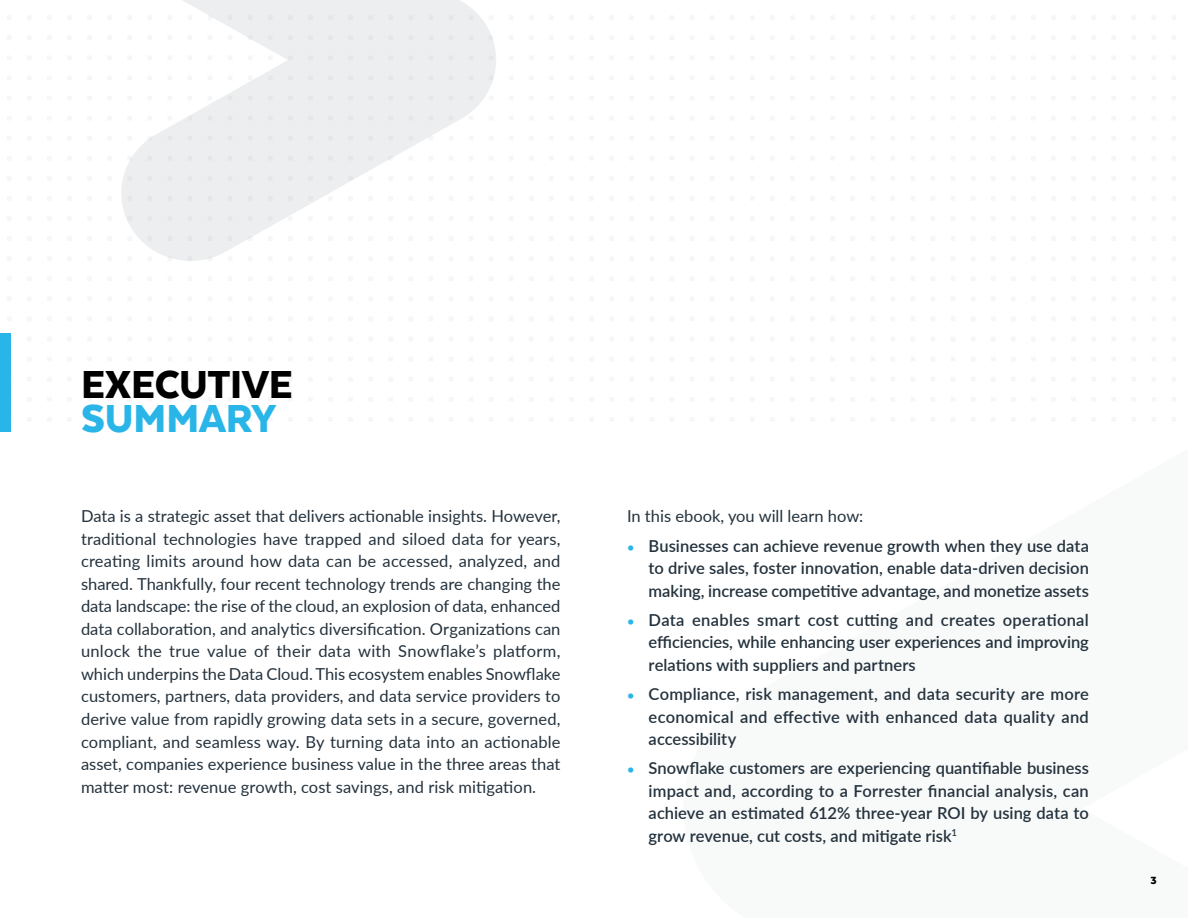
<style>
.page{position:relative;width:1188px;height:918px;background:#fff}
.page>*{position:absolute;margin:0;border:0;box-sizing:border-box;transform-origin:0 0}
.t1{font:900 45px "Texta";letter-spacing:-.005em;color:#000}
.t2{font:900 45px "Texta";color:#29b5e8}
.t3{font:16.5px/22.5px "Lato";color:#24323d;text-align:justify}
.t4{font:600 16.5px/22.5px "Lato";color:#24323d;text-align:justify}
.t5{font:900 12px "Texta";color:#000}
.s1{font-size:12.75px;color:#29b5e8}
</style>
<div class="page">
<svg style="left:121px;top:0;width:375px;height:261px;fill:#edeeef"></svg>
<div style="left:0;top:333px;width:11px;height:99px;background:#29b5e8"></div>
<h1 class="t1" style="left:81px;top:361px;width:213px">EXECUTIVE</h1>
<h1 class="t2" style="left:81px;top:395px;width:197px">SUMMARY</h1>
<p class="t3" style="left:81px;top:505px;width:481px">Data is a strategic asset that delivers actionable insights. However, traditional technologies have trapped and siloed data for years, creating limits around how data can be accessed, analyzed, and shared. Thankfully, four recent technology trends are changing the data landscape: the rise of the cloud, an explosion of data, enhanced data collaboration, and analytics diversification. Organizations can unlock the true value of their data with Snowflake’s platform, which underpins the Data Cloud. This ecosystem enables Snowflake customers, partners, data providers, and data service providers to derive value from rapidly growing data sets in a secure, governed, compliant, and seamless way. By turning data into an actionable asset, companies experience business value in the three areas that matter most: revenue growth, cost savings, and risk mitigation.</p>
<p class="t3" style="left:627px;top:505px;width:238px">In this ebook, you will learn how:</p>
<p class="t4" style="left:649px;top:534px;width:442px;text-indent:-22px"><span class="s1">•</span> Businesses can achieve revenue growth when they use data to drive sales, foster innovation, enable data-driven decision making, increase competitive advantage, and monetize assets</p>
<p class="t4" style="left:649px;top:608px;width:442px;text-indent:-22px"><span class="s1">•</span> Data enables smart cost cutting and creates operational efficiencies, while enhancing user experiences and improving relations with suppliers and partners</p>
<p class="t4" style="left:649px;top:682px;width:442px;text-indent:-22px"><span class="s1">•</span> Compliance, risk management, and data security are more economical and effective with enhanced data quality and accessibility</p>
<p class="t4" style="left:649px;top:756px;width:442px;text-indent:-22px"><span class="s1">•</span> Snowflake customers are experiencing quantifiable business impact and, according to a Forrester financial analysis, can achieve an estimated 612% three-year ROI by using data to grow revenue, cut costs, and mitigate risk<sup>1</sup></p>
<p class="t5" style="left:1151px;top:874px;width:8px">3</p>
</div>
